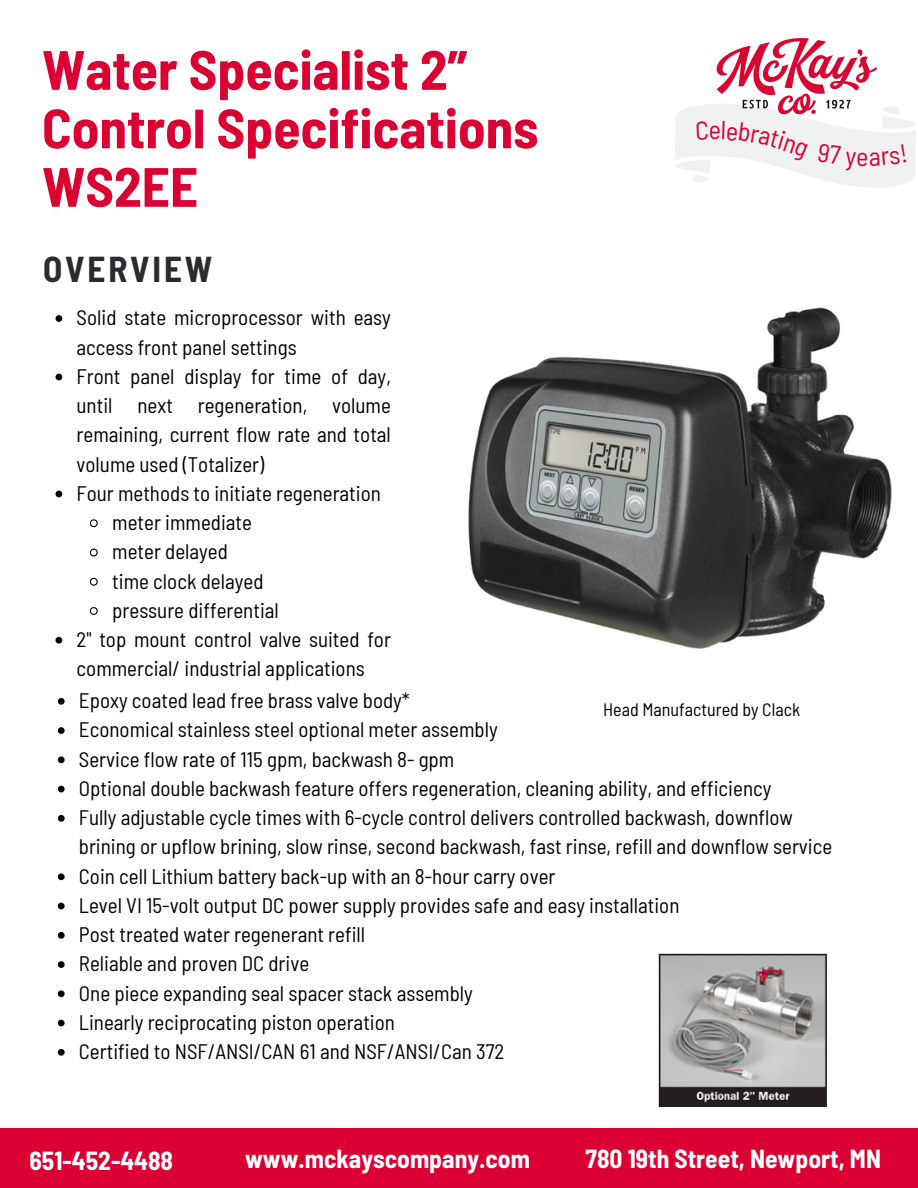
<style>
.page{position:relative;width:918px;height:1188px;background:#fff}
.page>*{position:absolute;margin:0;border:0;box-sizing:border-box;transform-origin:0 0}
.t1{font:700 semi-condensed 55.35px/58.5px "Barlow";color:#db0032}
.t2{font:700 semi-condensed 35.1px "Barlow";letter-spacing:.08em;color:#2a2b2f}
.t3{font:semi-condensed 25.95px "Barlow";color:#db0032}
.t4{font:700 semi-condensed 25.5px "Barlow";color:#fff}
.t5{font:semi-condensed 21px/29.2px "Barlow";color:#000}
.t6{font:semi-condensed 18px "Barlow";color:#000}
</style>
<div class="page">
<div style="left:0;top:1128px;width:918px;height:60px;background:#db0032"></div>
<img style="left:716px;top:38px;width:162px;height:66px">
<img style="left:468px;top:307px;width:424px;height:342px">
<svg style="left:535px;top:307px;width:178px;height:58px"></svg>
<img style="left:658px;top:953px;width:168px;height:153px">
<svg style="left:58px;top:698px;width:7px;height:7px"></svg>
<svg style="left:58px;top:727px;width:7px;height:7px"></svg>
<svg style="left:58px;top:756px;width:7px;height:7px"></svg>
<svg style="left:58px;top:786px;width:7px;height:6px"></svg>
<svg style="left:58px;top:815px;width:7px;height:7px"></svg>
<svg style="left:58px;top:873px;width:7px;height:7px"></svg>
<svg style="left:58px;top:903px;width:7px;height:6px"></svg>
<svg style="left:58px;top:932px;width:7px;height:7px"></svg>
<svg style="left:58px;top:961px;width:7px;height:7px"></svg>
<svg style="left:58px;top:990px;width:7px;height:7px"></svg>
<svg style="left:58px;top:1020px;width:7px;height:6px"></svg>
<svg style="left:58px;top:1049px;width:7px;height:7px"></svg>
<svg style="left:56px;top:315px;width:6px;height:7px"></svg>
<svg style="left:56px;top:374px;width:6px;height:6px"></svg>
<svg style="left:56px;top:491px;width:6px;height:6px"></svg>
<svg style="left:89px;top:519px;width:9px;height:9px"></svg>
<svg style="left:89px;top:548px;width:9px;height:9px"></svg>
<svg style="left:89px;top:577px;width:9px;height:9px"></svg>
<svg style="left:89px;top:607px;width:9px;height:8px"></svg>
<svg style="left:56px;top:637px;width:6px;height:7px"></svg>
<svg style="left:675px;top:104px;width:241px;height:83px"></svg>
<h1 class="t1" style="left:42px;top:38px;width:498px">Water Specialist 2”<br>Control Specifications<br>WS2EE</h1>
<h2 class="t2" style="left:43px;top:246px;width:171px">OVERVIEW</h2>
<p class="t5" style="left:77px;top:302px;width:316px">Solid state microprocessor with easy</p>
<p class="t5" style="left:77px;top:331px;width:222px">access front panel settings</p>
<p class="t5" style="left:77px;top:361px;width:316px">Front panel display for time of day,</p>
<p class="t5" style="left:77px;top:390px;width:316px">until next regeneration, volume</p>
<p class="t5" style="left:77px;top:419px;width:316px">remaining, current flow rate and total</p>
<p class="t5" style="left:77px;top:448px;width:189px">volume used (Totalizer)</p>
<p class="t5" style="left:77px;top:478px;width:306px">Four methods to initiate regeneration</p>
<p class="t5" style="left:112px;top:507px;width:141px">meter immediate</p>
<p class="t5" style="left:112px;top:536px;width:117px">meter delayed</p>
<p class="t5" style="left:112px;top:565px;width:153px">time clock delayed</p>
<p class="t5" style="left:112px;top:595px;width:168px">pressure differential</p>
<p class="t5" style="left:77px;top:624px;width:316px">2" top mount control valve suited for</p>
<p class="t5" style="left:77px;top:653px;width:290px">commercial/ industrial applications</p>
<p class="t3" style="left:709px;top:113px;width:14px">e</p>
<h3 class="t5" style="left:79px;top:685px;width:333px">Epoxy coated lead free brass valve body*</h3>
<h3 class="t5" style="left:79px;top:714px;width:755px">Economical stainless steel optional meter assembly<br>Service flow rate of 115 gpm, backwash 8- gpm<br>Optional double backwash feature offers regeneration, cleaning ability, and efficiency<br>Fully adjustable cycle times with 6-cycle control delivers controlled backwash, downflow brining or upflow brining, slow rinse, second backwash, fast rinse, refill and downflow service Coin cell Lithium battery back-up with an 8-hour carry over<br>Level VI 15-volt output DC power supply provides safe and easy installation<br>Post treated water regenerant refill<br>Reliable and proven DC drive<br>One piece expanding seal spacer stack assembly<br>Linearly reciprocating piston operation<br>Certified to NSF/ANSI/CAN 61 and NSF/ANSI/Can 372</h3>
<p class="t6" style="left:603px;top:698px;width:199px">Head Manufactured by Clack</p>
<p class="t4" style="left:30px;top:1144px;width:145px">651-452-4488</p>
<p class="t4" style="left:245px;top:1143px;width:286px">www.mckayscompany.com</p>
<p class="t4" style="left:586px;top:1143px;width:297px">780 19th Street, Newport, MN</p>
</div>
